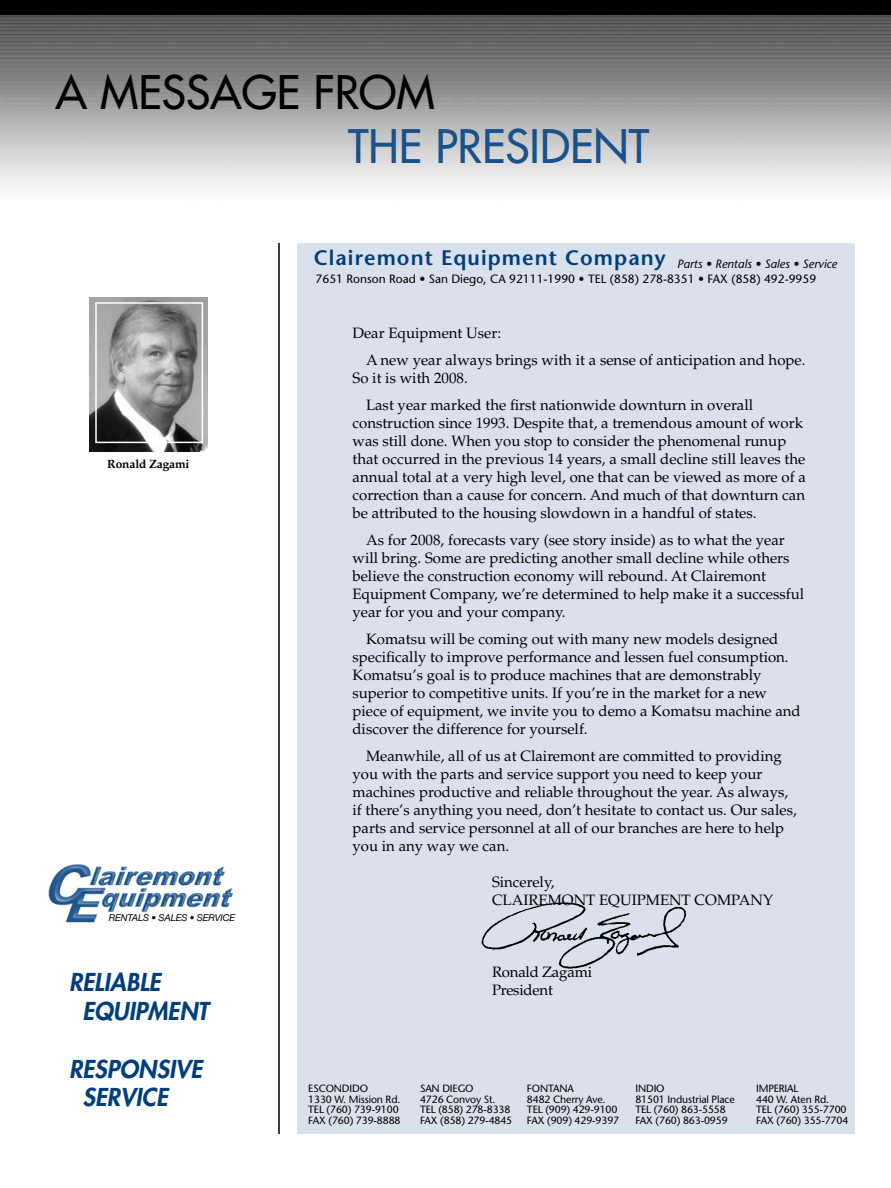
<style>
.page{position:relative;width:891px;height:1188px;background:#fff}
.page>*{position:absolute;margin:0;border:0;box-sizing:border-box;transform-origin:0 0}
.t1{font:45px "Futura";color:#000}
.t2{font:45px "Futura";color:#1a518b}
.t3{font:italic 800 24px/28.8px "Futura";color:#003e7e}
.t4{font:15px/18px "Palatino";color:#000}
.t5{font:12px/14.9px "Stone Sans";color:#000}
.t6{font:700 12px "Palatino";letter-spacing:-.015em;color:#000}
.t7{font:10.5px/10.5px "Stone Sans";letter-spacing:-.015em;color:#000}
.t8{font:italic 9.45px "Helvetica Neue";letter-spacing:-.015em;color:#000}
.s1{font-style:italic}
</style>
<div class="page">
<img style="left:0;top:0;width:891px;height:189px">
<img style="left:89px;top:297px;width:119px;height:154px">
<div style="left:95px;top:302px;width:108px;height:141px;border:2px solid #fff"></div>
<div style="left:297px;top:243px;width:558px;height:891px;background:#d9e2ec"></div>
<hr style="left:278px;top:243px;width:2px;height:891px;background:#000">
<img style="left:481px;top:902px;width:206px;height:67px">
<img style="left:48px;top:864px;width:185px;height:59px">
<h1 class="t1" style="left:56px;top:63px;width:381px">A MESSAGE FROM</h1>
<h1 class="t2" style="left:348px;top:117px;width:303px">THE PRESIDENT</h1>
<p class="t6" style="left:107px;top:457px;width:84px">Ronald Zagami</p>
<p class="t8" style="left:109px;top:912px;width:128px">RENTALS • SALES • SERVICE</p>
<h2 class="t3" style="left:69px;top:967px;width:93px">RELIABLE</h2>
<h2 class="t3" style="left:82px;top:996px;width:127px">EQUIPMENT</h2>
<h2 class="t3" style="left:82px;top:1054px;width:121px;text-indent:-13px">RESPONSIVE<br>SERVICE</h2>
<p class="t5" style="left:314px;top:256px;width:525px"><sup>Clairemont</sup> <sup>Equipment</sup> <sup>Company</sup> <span class="s1">Parts • Rentals • Sales • Service<br></span>7651 Ronson Road • San Diego, CA 92111-1990 • TEL (858) 278-8351 • FAX (858) 492-9959</p>
<p class="t4" style="left:366px;top:320px;width:441px;line-height:27px;text-indent:-14px">Dear Equipment User:<br>A new year always brings with it a sense of anticipation and hope.</p>
<p class="t4" style="left:366px;top:365px;width:389px;line-height:27px;text-indent:-14px">So it is with 2008.<br>Last year marked the first nationwide downturn in overall</p>
<p class="t4" style="left:352px;top:415px;width:455px">construction since 1993. Despite that, a tremendous amount of work was still done. When you stop to consider the phenomenal runup that occurred in the previous 14 years, a small decline still leaves the annual total at a very high level, one that can be viewed as more of a correction than a cause for concern. And much of that downturn can be attributed to the housing slowdown in a handful of states.</p>
<p class="t4" style="left:352px;top:532px;width:453px;text-indent:14px">As for 2008, forecasts vary (see story inside) as to what the year will bring. Some are predicting another small decline while others believe the construction economy will rebound. At Clairemont Equipment Company, we’re determined to help make it a successful year for you and your company.</p>
<p class="t4" style="left:352px;top:631px;width:450px;text-indent:14px">Komatsu will be coming out with many new models designed specifically to improve performance and lessen fuel consumption.<br>Komatsu’s goal is to produce machines that are demonstrably superior to competitive units. If you’re in the market for a new piece of equipment, we invite you to demo a Komatsu machine and discover the difference for yourself.</p>
<p class="t4" style="left:352px;top:748px;width:446px;text-indent:14px">Meanwhile, all of us at Clairemont are committed to providing you with the parts and service support you need to keep your machines productive and reliable throughout the year. As always, if there’s anything you need, don’t hesitate to contact us. Our sales, parts and service personnel at all of our branches are here to help you in any way we can.</p>
<p class="t4" style="left:492px;top:874px;width:283px">Sincerely,<br>CLAIREMONT EQUIPMENT COMPANY</p>
<p class="t4" style="left:492px;top:964px;width:102px">Ronald Zagami</p>
<p class="t4" style="left:492px;top:982px;width:63px">President</p>
<p class="t7" style="left:308px;top:1083px;width:94px">ESCONDIDO<br>1330 W. Mission Rd.<br>TEL (760) 739-9100<br>FAX (760) 739-8888</p>
<p class="t7" style="left:420px;top:1083px;width:94px">SAN DIEGO<br>4726 Convoy St.<br>TEL (858) 278-8338<br>FAX (858) 279-4845</p>
<p class="t7" style="left:527px;top:1083px;width:94px">FONTANA<br>8482 Cherry Ave.<br>TEL (909) 429-9100<br>FAX (909) 429-9397</p>
<p class="t7" style="left:635px;top:1083px;width:101px">INDIO<br>81501 Industrial Place<br>TEL (760) 863-5558<br>FAX (760) 863-0959</p>
<p class="t7" style="left:756px;top:1083px;width:94px">IMPERIAL<br>440 W. Aten Rd.<br>TEL (760) 355-7700<br>FAX (760) 355-7704</p>
</div>
